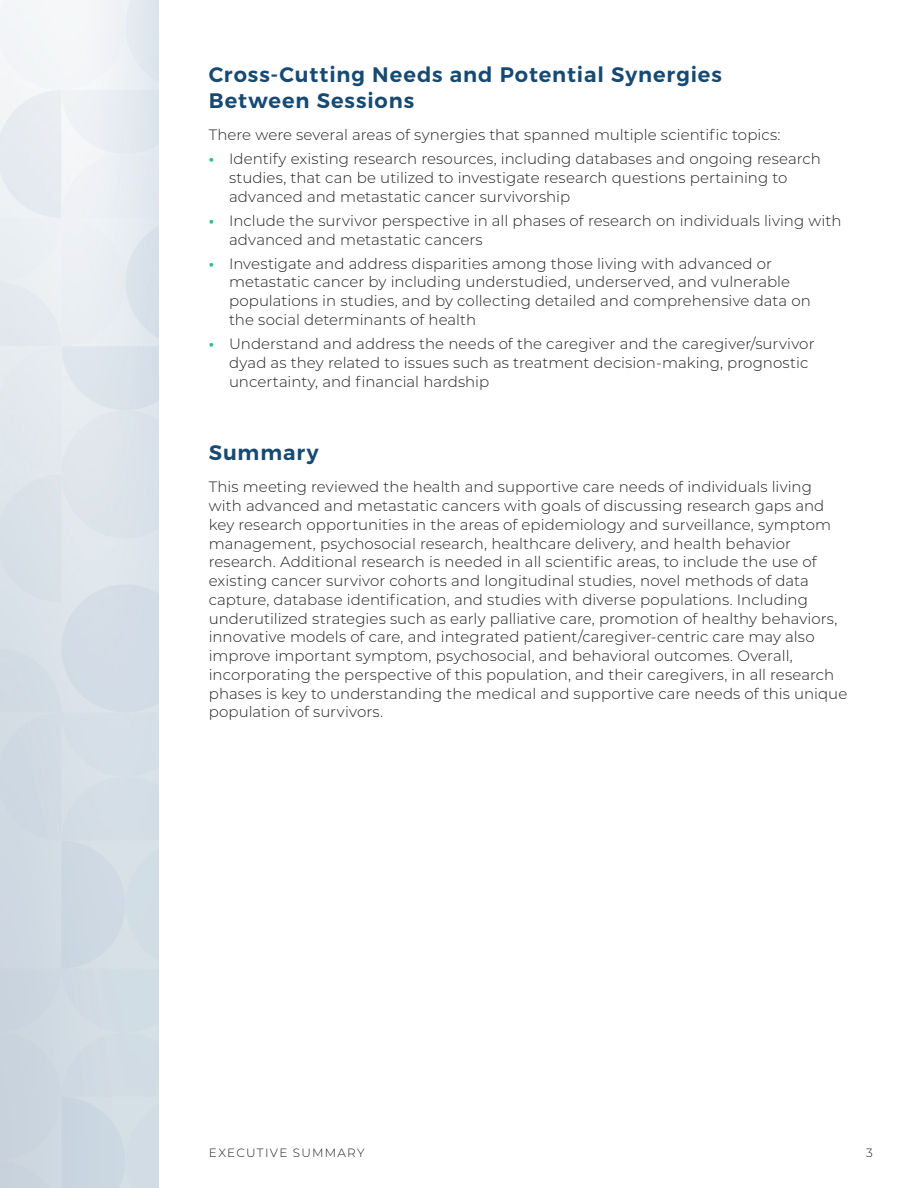
<style>
.page{position:relative;width:918px;height:1188px;background:#fff}
.page>*{position:absolute;margin:0;border:0;box-sizing:border-box;transform-origin:0 0}
.t1{font:600 21px/25.5px "Montserrat";letter-spacing:.045em;color:#174a73}
.t2{font:300 15px/18.8px "Montserrat";letter-spacing:.005em;color:#231f20}
.t3{font:300 12px "Montserrat";letter-spacing:.105em;color:#231f20}
.s1{font-weight:700;color:#2bbf87}
</style>
<div class="page">
<svg style="left:0;top:0;width:159px;height:1188px;background:#dae2e9"></svg>
<h2 class="t1" style="left:209px;top:62px;width:515px">Cross-Cutting Needs and Potential Synergies<br>Between Sessions</h2>
<p class="t2" style="left:209px;top:125px;width:573px">There were several areas of synergies that spanned multiple scientific topics:</p>
<p class="t2" style="left:229px;top:149px;width:593px;text-indent:-20px"><span class="s1">•</span> Identify existing research resources, including databases and ongoing research studies, that can be utilized to investigate research questions pertaining to advanced and metastatic cancer survivorship</p>
<p class="t2" style="left:229px;top:211px;width:614px;text-indent:-20px"><span class="s1">•</span> Include the survivor perspective in all phases of research on individuals living with advanced and metastatic cancers</p>
<p class="t2" style="left:229px;top:253px;width:583px;text-indent:-20px"><span class="s1">•</span> Investigate and address disparities among those living with advanced or metastatic cancer by including understudied, underserved, and vulnerable populations in studies, and by collecting detailed and comprehensive data on the social determinants of health</p>
<p class="t2" style="left:229px;top:334px;width:587px;text-indent:-20px"><span class="s1">•</span> Understand and address the needs of the caregiver and the caregiver/survivor dyad as they related to issues such as treatment decision-making, prognostic uncertainty, and financial hardship</p>
<h2 class="t1" style="left:209px;top:440px;width:111px">Summary</h2>
<p class="t2" style="left:209px;top:477px;width:640px">This meeting reviewed the health and supportive care needs of individuals living with advanced and metastatic cancers with goals of discussing research gaps and key research opportunities in the areas of epidemiology and surveillance, symptom management, psychosocial research, healthcare delivery, and health behavior research. Additional research is needed in all scientific areas, to include the use of existing cancer survivor cohorts and longitudinal studies, novel methods of data capture, database identification, and studies with diverse populations. Including underutilized strategies such as early palliative care, promotion of healthy behaviors, innovative models of care, and integrated patient/caregiver-centric care may also improve important symptom, psychosocial, and behavioral outcomes. Overall, incorporating the perspective of this population, and their caregivers, in all research phases is key to understanding the medical and supportive care needs of this unique population of survivors.</p>
<p class="t3" style="left:209px;top:1145px;width:157px">EXECUTIVE SUMMARY</p>
<p class="t3" style="left:866px;top:1145px;width:8px">3</p>
</div>
